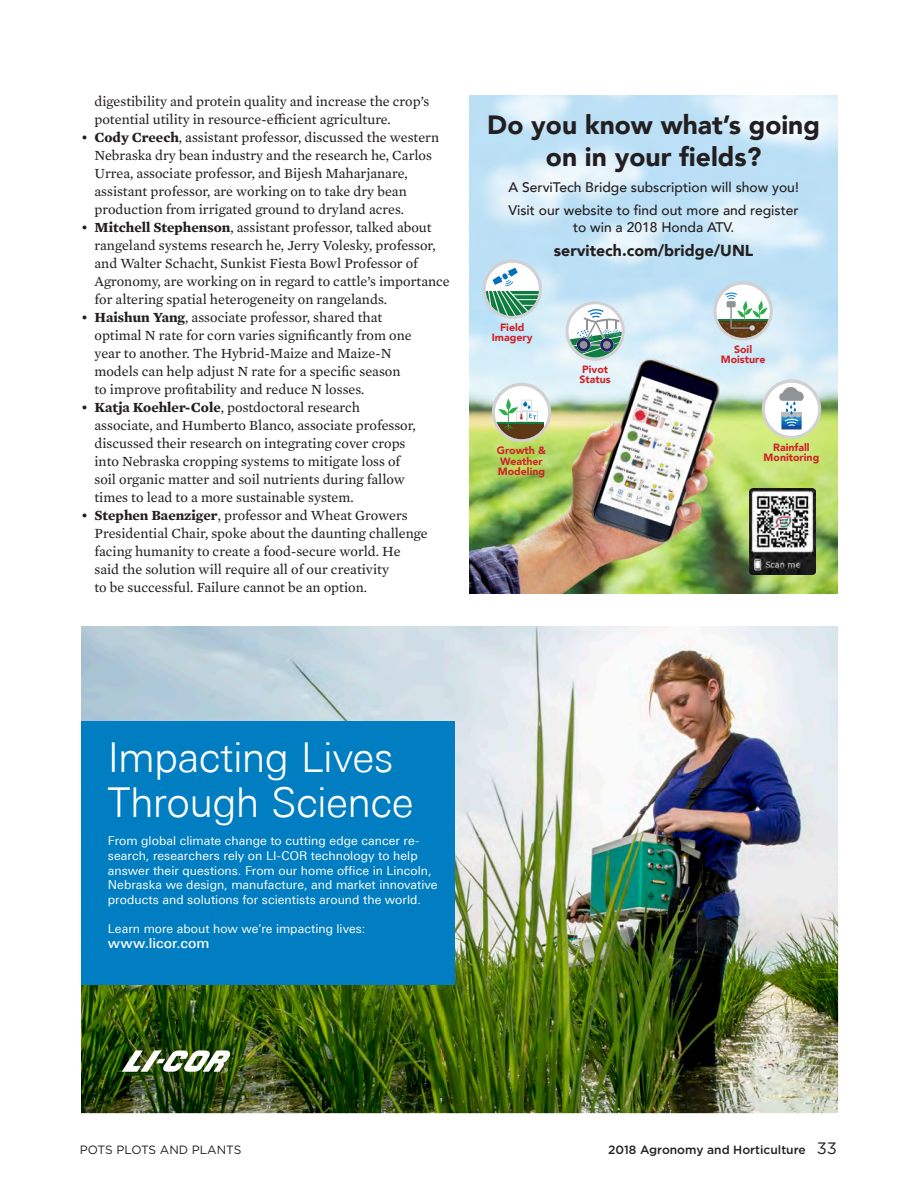
<style>
.page{position:relative;width:918px;height:1188px;background:#fff}
.page>*{position:absolute;margin:0;border:0;box-sizing:border-box;transform-origin:0 0}
.t1{font:300 41.25px/45px "Univers Next Pro";letter-spacing:-.015em;color:#fff}
.t2{font:900 26.4px/31.7px "Avenir";color:#231f20;text-align:center}
.t3{font:900 15.9px "Avenir";color:#231f20}
.Bullets{font:14.25px/18px "Mercury Text G2";color:#231f20}
.t4{font:500 13.8px/22.6px "Avenir";color:#231f20}
.t5{font:500 13.8px "Univers Next Pro";letter-spacing:.005em;color:#fff}
.t6{font:12.3px/14.7px "Univers Next Pro";letter-spacing:.005em;color:#fff}
.t7{font:12.15px "Univers Next Pro";letter-spacing:.005em;color:#fff}
.t8{font:500 12px "Gotham";color:#231f20}
.t9{font:12px "Gotham";color:#231f20}
.t10{font:900 10.5px/10.5px "Avenir";color:#d1232a;text-align:center}
.s1{font-weight:700}
.s2{font-weight:400;font-size:16.5px}
</style>
<div class="page">
<img style="left:81px;top:627px;width:757px;height:486px">
<svg style="left:122px;top:1050px;width:109px;height:22px"></svg>
<img style="left:470px;top:95px;width:368px;height:499px">
<img style="left:750px;top:488px;width:66px;height:86px">
<div style="left:483px;top:259px;width:59px;height:60px;background:#d1d1d4;border-radius:50%"></div>
<div style="left:486px;top:263px;width:53px;height:53px;background:#fff;border-radius:50%"></div>
<svg style="left:486px;top:268px;width:53px;height:48px"></svg>
<svg style="left:565px;top:301px;width:60px;height:60px"></svg>
<div style="left:569px;top:304px;width:53px;height:53px;background:#fff;border-radius:50%"></div>
<svg style="left:569px;top:308px;width:53px;height:49px"></svg>
<div style="left:492px;top:383px;width:59px;height:59px;background:#d1d1d4;border-radius:50%"></div>
<div style="left:495px;top:386px;width:53px;height:53px;background:#fff;border-radius:50%"></div>
<svg style="left:495px;top:424px;width:49px;height:15px"></svg>
<hr style="left:495px;top:422px;width:49px;height:2px;background:#0f7d40">
<svg style="left:498px;top:399px;width:40px;height:34px"></svg>
<div style="left:762px;top:379px;width:59px;height:60px;background:#d1d1d4;border-radius:50%"></div>
<div style="left:765px;top:383px;width:53px;height:53px;background:#fff;border-radius:50%"></div>
<svg style="left:779px;top:387px;width:25px;height:43px"></svg>
<svg style="left:713px;top:281px;width:60px;height:60px"></svg>
<div style="left:717px;top:285px;width:53px;height:53px;background:#fff;border-radius:50%"></div>
<svg style="left:717px;top:321px;width:53px;height:17px"></svg>
<hr style="left:717px;top:319px;width:53px;height:2px;background:#0f7d40">
<svg style="left:721px;top:292px;width:47px;height:43px"></svg>
<img style="left:602px;top:378px;width:108px;height:146px">
<p class="Bullets" style="left:94px;top:91px;width:336px">digestibility and protein quality and increase the crop’s potential utility in resource-efficient agriculture.</p>
<p class="Bullets" style="left:94px;top:127px;width:346px;text-indent:-13px">• <span class="s1">Cody Creech</span>, assistant professor, discussed the western Nebraska dry bean industry and the research he, Carlos Urrea, associate professor, and Bijesh Maharjanare, assistant professor, are working on to take dry bean production from irrigated ground to dryland acres.</p>
<p class="Bullets" style="left:94px;top:217px;width:357px;text-indent:-13px">• <span class="s1">Mitchell Stephenson</span>, assistant professor, talked about rangeland systems research he, Jerry Volesky, professor, and Walter Schacht, Sunkist Fiesta Bowl Professor of Agronomy, are working on in regard to cattle’s importance for altering spatial heterogeneity on rangelands.</p>
<p class="Bullets" style="left:94px;top:307px;width:319px;text-indent:-14px">• <span class="s1">Haishun Yang</span>, associate professor, shared that optimal N rate for corn varies significantly from one year to another. The Hybrid-Maize and Maize-N models can help adjust N rate for a specific season to improve profitability and reduce N losses.</p>
<p class="Bullets" style="left:94px;top:397px;width:323px;text-indent:-14px">• <span class="s1">Katja Koehler-Cole</span>, postdoctoral research associate, and Humberto Blanco, associate professor, discussed their research on integrating cover crops into Nebraska cropping systems to mitigate loss of soil organic matter and soil nutrients during fallow times to lead to a more sustainable system.</p>
<p class="Bullets" style="left:94px;top:505px;width:335px;text-indent:-14px">• <span class="s1">Stephen Baenziger</span>, professor and Wheat Growers Presidential Chair, spoke about the daunting challenge facing humanity to create a food-secure world. He said the solution will require all of our creativity<br>to be successful. Failure cannot be an option.</p>
<p class="t2" style="left:487px;top:109px;width:334px">Do you know what’s going on in your fields?</p>
<p class="t4" style="left:509px;top:175px;width:292px">A ServiTech Bridge subscription will show you!<br>Visit our website to find out more and register</p>
<p class="t4" style="left:573px;top:215px;width:163px">to win a 2018 Honda ATV.</p>
<p class="t3" style="left:554px;top:236px;width:201px">servitech.com/bridge/UNL</p>
<p class="t10" style="left:492px;top:322px;width:42px">Field<br>Imagery</p>
<p class="t10" style="left:579px;top:363px;width:33px;text-align:left">Pivot<br>Status</p>
<p class="t10" style="left:721px;top:343px;width:46px">Soil<br>Moisture</p>
<p class="t10" style="left:497px;top:445px;width:51px;text-align:left">Growth &amp;<br>Weather<br>Modeling</p>
<p class="t10" style="left:764px;top:441px;width:57px">Rainfall<br>Monitoring</p>
<p class="t1" style="left:108px;top:734px;width:307px">Impacting Lives<br>Through Science</p>
<p class="t6" style="left:108px;top:833px;width:331px">From global climate change to cutting edge cancer re&shy;search, researchers rely on LI-COR technology to help answer their questions. From our home office in Lincoln, Nebraska we design, manufacture, and market innovative products and solutions for scientists around the world.</p>
<p class="t7" style="left:108px;top:922px;width:259px">Learn more about how we’re impacting lives:</p>
<p class="t5" style="left:108px;top:935px;width:103px">www.licor.com</p>
<p class="t9" style="left:80px;top:1142px;width:163px">POTS PLOTS AND PLANTS</p>
<p class="t8" style="left:608px;top:1142px;width:230px">2018 Agronomy and Horticulture <span class="s2">33</span></p>
</div>
